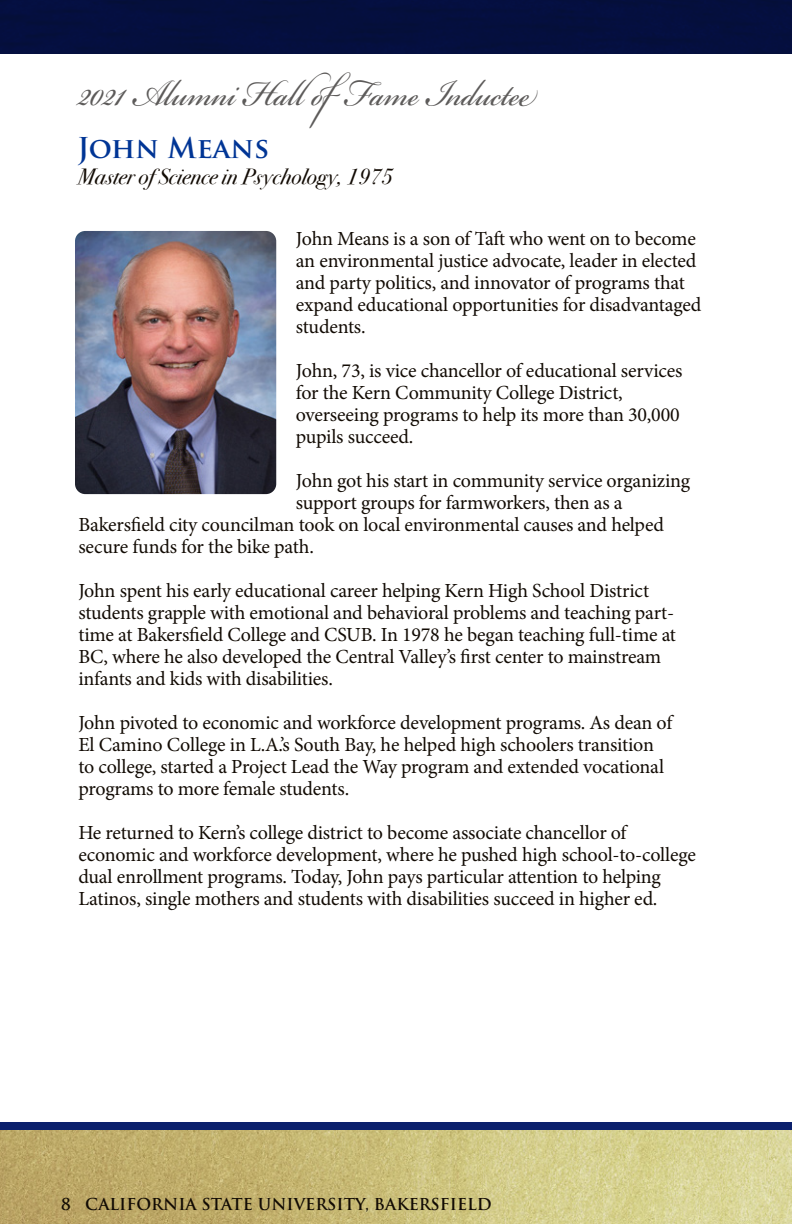
<style>
.page{position:relative;width:792px;height:1224px;background:#fff}
.page>*{position:absolute;margin:0;border:0;box-sizing:border-box;transform-origin:0 0}
.t1{font:57.6px "Bickham Script Pro";color:#5d5b5a;scale:.83 1}
.t2{font:700 28px "Trajan Pro";color:#003595}
.t3{font:italic 22px "Bodoni Svty Two ITCTT";color:#120b04}
.t4{font:20px/22px "Minion Pro";letter-spacing:-.01em;color:#120b04}
.t5{font:700 16px "Trajan Pro";color:#120b04}
</style>
<div class="page">
<img style="left:0;top:1130px;width:792px;height:94px">
<div style="left:0;top:1122px;width:792px;height:8px;background:#0b206c"></div>
<div style="left:0;top:0;width:792px;height:54px;background:#050f3e"></div>
<img style="left:75px;top:231px;width:201px;height:263px">
<h1 class="t1" style="left:78px;top:51px;width:552px">2021 Alumni HallofFame Inductee</h1>
<h2 class="t2" style="left:78px;top:130px;width:193px">John Means</h2>
<p class="t3" style="left:78px;top:158px;width:316px">Master of Science in Psychology, 1975</p>
<p class="t4" style="left:296px;top:228px;width:407px">John Means is a son of Taft who went on to become an environmental justice advocate, leader in elected and party politics, and innovator of programs that expand educational opportunities for disadvantaged students.</p>
<p class="t4" style="left:296px;top:360px;width:388px">John, 73, is vice chancellor of educational services for the Kern Community College District, overseeing programs to help its more than 30,000 pupils succeed.</p>
<p class="t4" style="left:296px;top:470px;width:396px">John got his start in community service organizing</p>
<p class="t4" style="left:296px;top:492px;width:328px">support groups for farmworkers, then as a</p>
<p class="t4" style="left:78px;top:514px;width:587px">Bakersfield city councilman took on local environmental causes and helped</p>
<p class="t4" style="left:78px;top:536px;width:237px">secure funds for the bike path.</p>
<p class="t4" style="left:78px;top:580px;width:599px">John spent his early educational career helping Kern High School District students grapple with emotional and behavioral problems and teaching part&shy;time at Bakersfield College and CSUB. In 1978 he began teaching full-time at BC, where he also developed the Central Valley’s first center to mainstream infants and kids with disabilities.</p>
<p class="t4" style="left:78px;top:712px;width:595px">John pivoted to economic and workforce development programs. As dean of El Camino College in L.A.’s South Bay, he helped high schoolers transition to college, started a Project Lead the Way program and extended vocational programs to more female students.</p>
<p class="t4" style="left:78px;top:822px;width:619px">He returned to Kern’s college district to become associate chancellor of economic and workforce development, where he pushed high school-to-college dual enrollment programs. Today, John pays particular attention to helping Latinos, single mothers and students with disabilities succeed in higher ed.</p>
<p class="t5" style="left:61px;top:1194px;width:432px">8 CALIFORNIA STATE UNIVERSITY, BAKERSFIELD</p>
</div>
